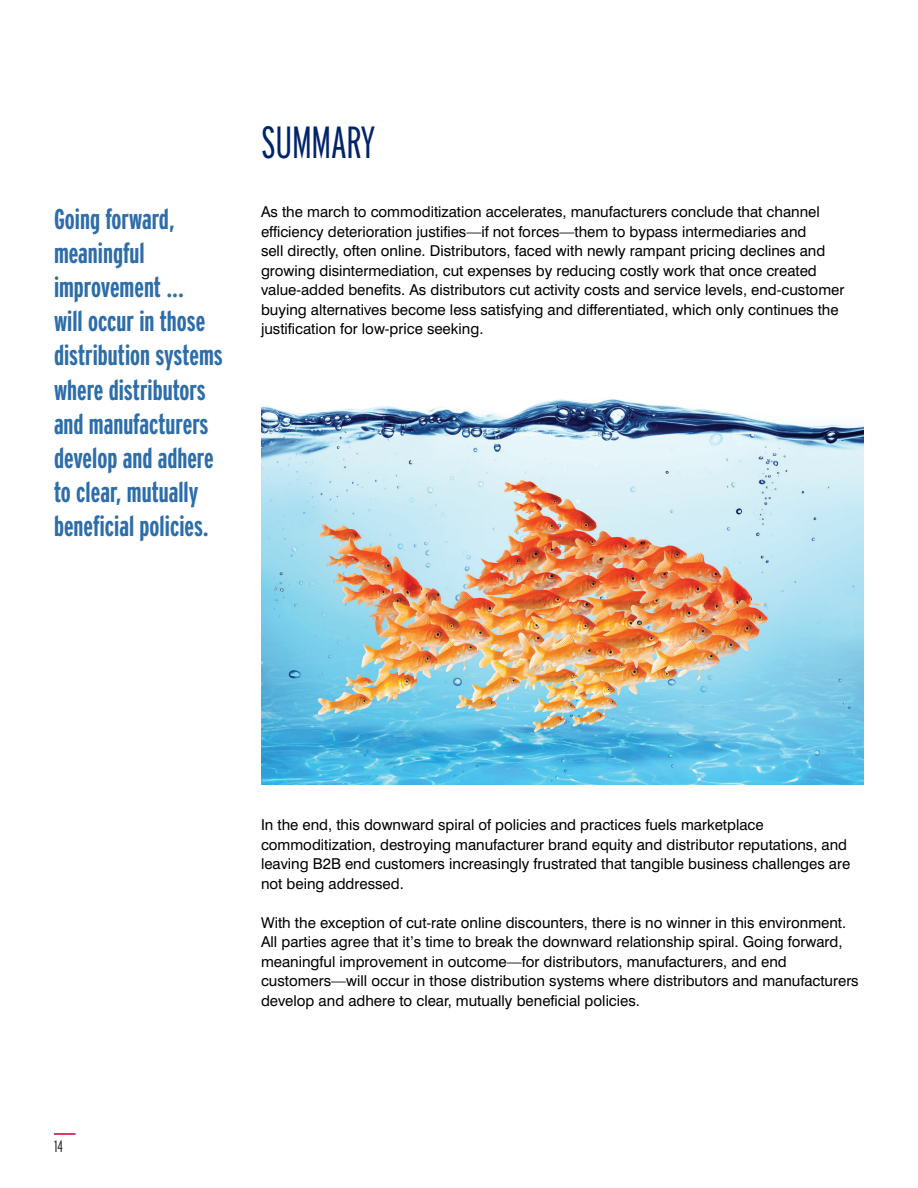
<style>
.page{position:relative;width:918px;height:1188px;background:#fff}
.page>*{position:absolute;margin:0;border:0;box-sizing:border-box;transform-origin:0 0}
.t1{font:300 extra-condensed 45px "Interstate";letter-spacing:-.02em;color:#002369}
.t2{font:700 extra-condensed 28.5px/34.2px "Interstate";color:#2d6da9}
.t3{font:300 extra-condensed 16.5px "Interstate";color:#231f20}
.t4{font:15px/19.5px "Swiss 721 BT";color:#000}
</style>
<div class="page">
<hr style="left:54px;top:1133px;width:22px;height:2px;background:#c5002e">
<img style="left:261px;top:399px;width:603px;height:385px">
<p class="t2" style="left:54px;top:201px;width:170px">Going forward, meaningful improvement ...<br>will occur in those distribution systems where distributors</p>
<p class="t2" style="left:54px;top:406px;width:161px">and manufacturers develop and adhere to clear, mutually beneficial policies.</p>
<p class="t1" style="left:261px;top:115px;width:116px">SUMMARY</p>
<p class="t4" style="left:261px;top:202px;width:585px">As the march to commoditization accelerates, manufacturers conclude that channel efficiency deterioration justifies—if not forces—them to bypass intermediaries and<br>sell directly, often online. Distributors, faced with newly rampant pricing declines and growing disintermediation, cut expenses by reducing costly work that once created value-added benefits. As distributors cut activity costs and service levels, end-customer buying alternatives become less satisfying and differentiated, which only continues the justification for low-price seeking.</p>
<p class="t3" style="left:54px;top:1136px;width:10px">14</p>
<p class="t4" style="left:261px;top:815px;width:591px">In the end, this downward spiral of policies and practices fuels marketplace commoditization, destroying manufacturer brand equity and distributor reputations, and leaving B2B end customers increasingly frustrated that tangible business challenges are not being addressed.</p>
<p class="t4" style="left:261px;top:912px;width:599px">With the exception of cut-rate online discounters, there is no winner in this environment.<br>All parties agree that it’s time to break the downward relationship spiral. Going forward, meaningful improvement in outcome—for distributors, manufacturers, and end customers—will occur in those distribution systems where distributors and manufacturers develop and adhere to clear, mutually beneficial policies.</p>
</div>
